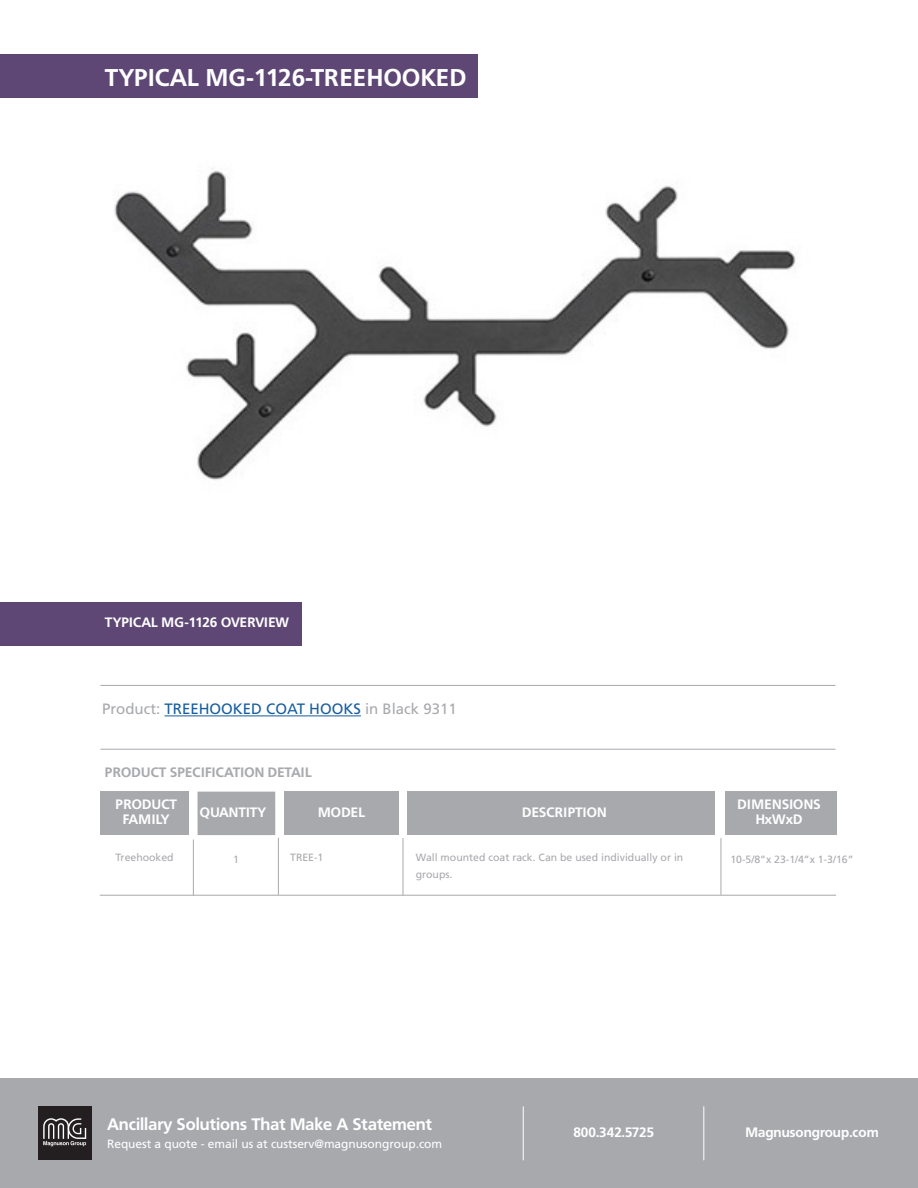
<style>
.page{position:relative;width:918px;height:1188px;background:#fff}
.page>*{position:absolute;margin:0;border:0;box-sizing:border-box;transform-origin:0 0}
.t1{font:700 24px "Frutiger BQ";letter-spacing:.02em;color:#fff}
.t2{font:700 16.5px "Frutiger BQ";color:#fff}
.t3{font:15px "Frutiger";color:#a8a9ad}
.t4{font:700 13.5px "Frutiger BQ";color:#fff}
.t5{font:700 13.5px/15px "Frutiger BQ";letter-spacing:.02em;color:#fff;text-align:center}
.t6{font:700 13.5px "Frutiger BQ";letter-spacing:.02em;color:#a8a9ad}
.t7{font:12px "Frutiger";letter-spacing:-.005em;color:#fff}
.t8{font:10.5px "Frutiger";color:#a8a9ad}
.s1{color:#175d9e}
</style>
<div class="page">
<div style="left:0;top:54px;width:477px;height:43px;background:#5e4775"></div>
<div style="left:0;top:1079px;width:918px;height:109px;background:#a8a9ad"></div>
<div style="left:38px;top:1106px;width:54px;height:54px;background:#231f20"></div>
<svg style="left:43px;top:1118px;width:43px;height:28px"></svg>
<hr style="left:523px;top:1106px;width:1px;height:54px;background:#fff">
<hr style="left:703px;top:1106px;width:1px;height:54px;background:#fff">
<div style="left:0;top:602px;width:301px;height:43px;background:#5e4775"></div>
<div style="left:100px;top:792px;width:89px;height:43px;background:#a8a9ad"></div>
<div style="left:285px;top:792px;width:114px;height:43px;background:#a8a9ad"></div>
<div style="left:407px;top:792px;width:308px;height:43px;background:#a8a9ad"></div>
<div style="left:725px;top:792px;width:112px;height:43px;background:#a8a9ad"></div>
<div style="left:198px;top:792px;width:77px;height:43px;background:#a8a9ad"></div>
<hr style="left:165px;top:716px;width:196px;height:1px;background:#175d9e">
<hr style="left:100px;top:749px;width:735px;height:1px;background:#a8a9ad">
<hr style="left:100px;top:685px;width:735px;height:1px;background:#a8a9ad">
<hr style="left:100px;top:895px;width:736px;height:1px;background:#a8a9ad">
<hr style="left:193px;top:840px;width:1px;height:56px;background:#a8a9ad">
<hr style="left:278px;top:838px;width:1px;height:57px;background:#a8a9ad">
<hr style="left:403px;top:838px;width:1px;height:58px;background:#a8a9ad">
<hr style="left:721px;top:838px;width:1px;height:57px;background:#a8a9ad">
<img style="left:114px;top:168px;width:682px;height:312px">
<p class="t1" style="left:105px;top:63px;width:363px">TYPICAL MG-1126-TREEHOOKED</p>
<p class="t4" style="left:105px;top:614px;width:186px">TYPICAL MG-1126 OVERVIEW</p>
<p class="t3" style="left:102px;top:700px;width:356px">Product: <span class="s1">TREEHOOKED COAT HOOKS</span> in Black 9311</p>
<p class="t6" style="left:105px;top:764px;width:209px">PRODUCT SPECIFICATION DETAIL</p>
<p class="t5" style="left:116px;top:797px;width:63px">PRODUCT<br>FAMILY</p>
<p class="t4" style="left:200px;top:804px;width:68px">QUANTITY</p>
<p class="t4" style="left:318px;top:804px;width:49px">MODEL</p>
<p class="t5" style="left:522px;top:805px;width:86px">DESCRIPTION</p>
<p class="t5" style="left:738px;top:797px;width:85px">DIMENSIONS</p>
<p class="t4" style="left:756px;top:811px;width:48px">HxWxD</p>
<p class="t8" style="left:116px;top:851px;width:60px">Treehooked</p>
<p class="t8" style="left:233px;top:853px;width:7px">1</p>
<p class="t8" style="left:290px;top:852px;width:35px">TREE-1</p>
<p class="t8" style="left:416px;top:851px;width:269px">Wall mounted coat rack. Can be used individually or in</p>
<p class="t8" style="left:730px;top:853px;width:125px">10-5/8”x 23-1/4”x 1-3/16”</p>
<p class="t8" style="left:416px;top:868px;width:38px">groups.</p>
<p class="t2" style="left:107px;top:1114px;width:326px">Ancillary Solutions That Make A Statement</p>
<p class="t4" style="left:573px;top:1125px;width:82px">800.342.5725</p>
<p class="t4" style="left:745px;top:1125px;width:135px">Magnusongroup.com</p>
<p class="t7" style="left:107px;top:1137px;width:337px">Request a quote - email us at custserv@magnusongroup.com</p>
</div>
